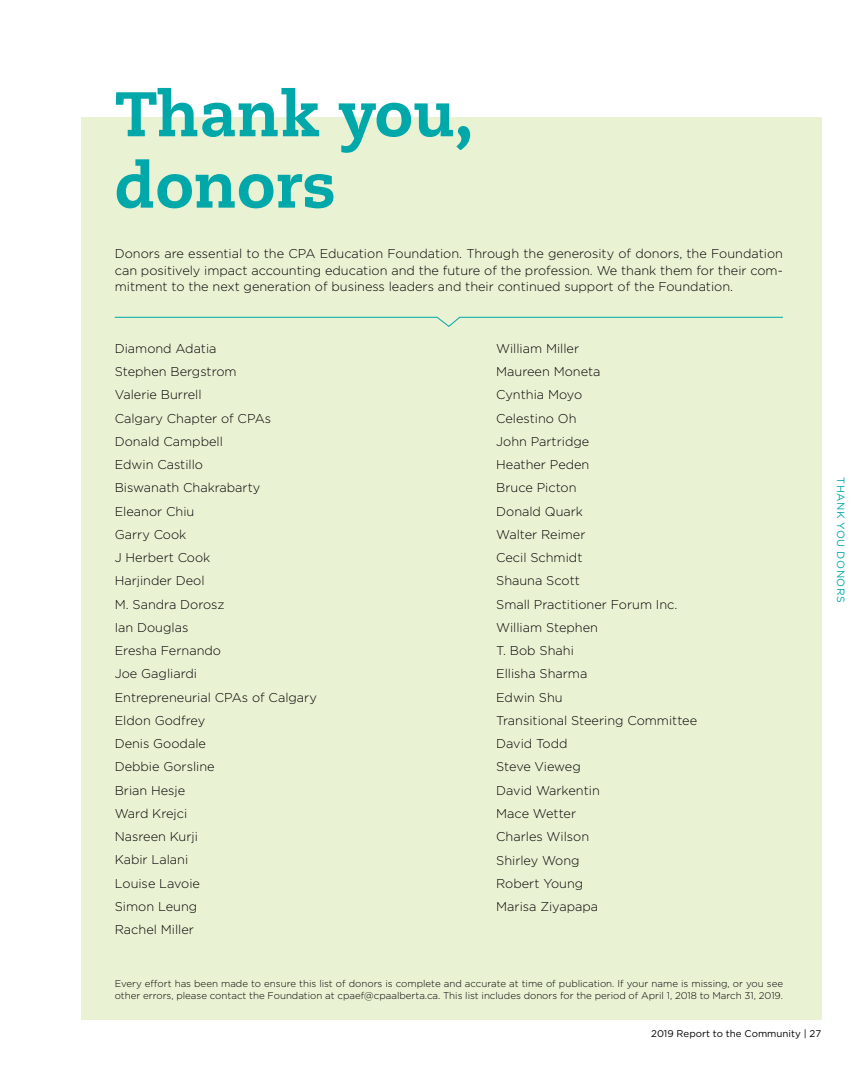
<style>
.page{position:relative;width:864px;height:1080px;background:#fff}
.page>*{position:absolute;margin:0;border:0;box-sizing:border-box;transform-origin:0 0}
.t1{font:800 62.85px/71.4px "Caecilia LT Std";color:#00a8a9}
.t2{font:300 12.75px/23.2px "Gotham";color:#000}
.t3{font:10.5px "Gotham";letter-spacing:.05em;color:#00a8a9}
.t4{font:300 9.75px/11.7px "Gotham";color:#000}
.t5{font:9.75px "Gotham";color:#000}
</style>
<div class="page">
<div style="left:81px;top:117px;width:740px;height:903px;background:#eaf2d4"></div>
<svg style="left:114px;top:317px;width:669px;height:10px"></svg>
<h1 class="t1" style="left:115px;top:79px;width:360px">Thank you, donors</h1>
<p class="t2" style="left:115px;top:245px;width:670px;line-height:16.5px;text-align:justify">Donors are essential to the CPA Education Foundation. Through the generosity of donors, the Foundation can positively impact accounting education and the future of the profession. We thank them for their com&shy;mitment to the next generation of business leaders and their continued support of the Foundation.</p>
<p class="t2" style="left:115px;top:336px;width:204px">Diamond Adatia<br>Stephen Bergstrom<br>Valerie Burrell<br>Calgary Chapter of CPAs<br>Donald Campbell<br>Edwin Castillo<br>Biswanath Chakrabarty<br>Eleanor Chiu<br>Garry Cook<br>J Herbert Cook<br>Harjinder Deol<br>M. Sandra Dorosz<br>Ian Douglas<br>Eresha Fernando<br>Joe Gagliardi<br>Entrepreneurial CPAs of Calgary<br>Eldon Godfrey<br>Denis Goodale<br>Debbie Gorsline<br>Brian Hesje<br>Ward Krejci<br>Nasreen Kurji<br>Kabir Lalani<br>Louise Lavoie<br>Simon Leung<br>Rachel Miller</p>
<p class="t2" style="left:496px;top:336px;width:202px">William Miller<br>Maureen Moneta<br>Cynthia Moyo<br>Celestino Oh<br>John Partridge<br>Heather Peden<br>Bruce Picton<br>Donald Quark<br>Walter Reimer<br>Cecil Schmidt<br>Shauna Scott<br>Small Practitioner Forum Inc.<br>William Stephen<br>T. Bob Shahi<br>Ellisha Sharma<br>Edwin Shu<br>Transitional Steering Committee<br>David Todd<br>Steve Vieweg<br>David Warkentin<br>Mace Wetter<br>Charles Wilson<br>Shirley Wong<br>Robert Young<br>Marisa Ziyapapa</p>
<p class="t3" style="left:848px;top:477px;width:127px;rotate:90deg">THANK YOU DONORS</p>
<p class="t4" style="left:115px;top:978px;width:670px">Every effort has been made to ensure this list of donors is complete and accurate at time of publication. If your name is missing, or you see other errors, please contact the Foundation at cpaef@cpaalberta.ca. This list includes donors for the period of April 1, 2018 to March 31, 2019.</p>
<p class="t5" style="left:651px;top:1027px;width:172px">2019 Report to the Community | 27</p>
</div>
